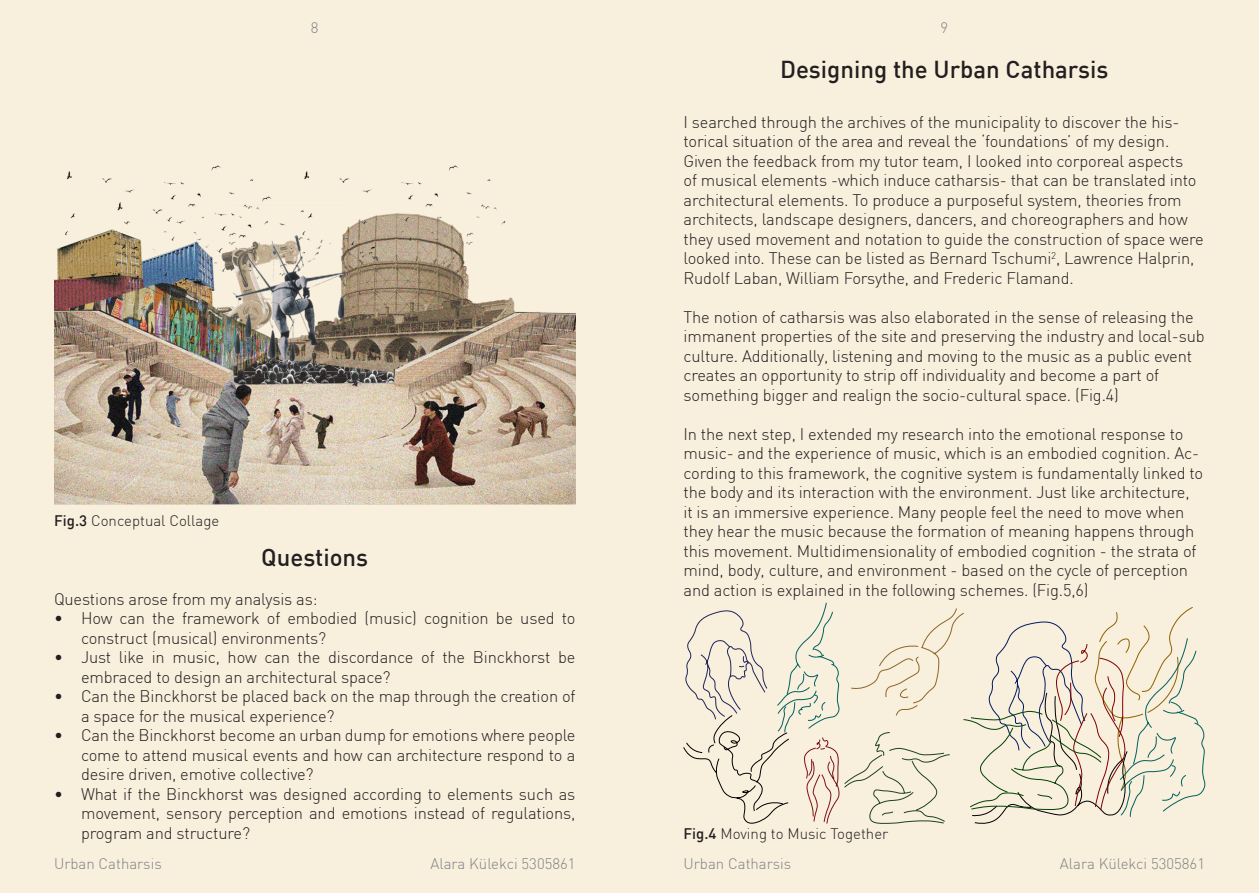
<style>
.page{position:relative;width:1259px;height:893px;background:#fff}
.page>*{position:absolute;margin:0;border:0;box-sizing:border-box;transform-origin:0 0}
.t1{font:500 24px "DIN";color:#231f20}
.t2{font:300 16.5px/19.5px "DIN";letter-spacing:-.01em;color:#231f20}
.t3{font:300 15px "DIN";color:#808285}
.t4{font:300 15px "DIN";color:#231f20}
.s1{font-weight:500}
</style>
<div class="page">
<div style="left:0;top:0;width:629px;height:893px;background:#f9efdd"></div>
<div style="left:629px;top:0;width:630px;height:893px;background:#f9efdd"></div>
<img style="left:54px;top:165px;width:521px;height:340px">
<svg style="left:683px;top:602px;width:523px;height:222px"></svg>
<p class="t3" style="left:311px;top:18px;width:9px">8</p>
<p class="t3" style="left:940px;top:18px;width:9px">9</p>
<p class="t4" style="left:54px;top:512px;width:167px"><span class="s1">Fig.3</span> Conceptual Collage</p>
<p class="t1" style="left:261px;top:541px;width:108px">Questions</p>
<p class="t2" style="left:54px;top:589px;width:265px">Questions arose from my analysis as:</p>
<p class="t2" style="left:81px;top:608px;width:496px;text-indent:-27px">• How can the framework of embodied (music) cognition be used to construct (musical) environments?</p>
<p class="t2" style="left:81px;top:647px;width:496px;text-indent:-27px">• Just like in music, how can the discordance of the Binckhorst be embraced to design an architectural space?</p>
<p class="t2" style="left:81px;top:686px;width:496px;text-indent:-27px">• Can the Binckhorst be placed back on the map through the creation of a space for the musical experience?</p>
<p class="t2" style="left:81px;top:725px;width:496px;text-align:justify;text-indent:-27px">• Can the Binckhorst become an urban dump for emotions where people come to attend musical events and how can architecture respond to a desire driven, emotive collective?</p>
<p class="t2" style="left:81px;top:784px;width:496px;text-align:justify;text-indent:-27px">• What if the Binckhorst was designed according to elements such as movement, sensory perception and emotions instead of regulations, program and structure?</p>
<p class="t1" style="left:780px;top:54px;width:330px">Designing the Urban Catharsis</p>
<p class="t2" style="left:683px;top:112px;width:522px">I searched through the archives of the municipality to discover the his&shy;torical situation of the area and reveal the ‘foundations’ of my design.<br>Given the feedback from my tutor team, I looked into corporeal aspects<br>of musical elements -which induce catharsis- that can be translated into architectural elements. To produce a purposeful system, theories from architects, landscape designers, dancers, and choreographers and how they used movement and notation to guide the construction of space were looked into. These can be listed as Bernard Tschumi<sup>2</sup>, Lawrence Halprin, Rudolf Laban, William Forsythe, and Frederic Flamand.</p>
<p class="t2" style="left:683px;top:307px;width:523px">The notion of catharsis was also elaborated in the sense of releasing the immanent properties of the site and preserving the industry and local-sub culture. Additionally, listening and moving to the music as a public event creates an opportunity to strip off individuality and become a part of something bigger and realign the socio-cultural space. (Fig.4)</p>
<p class="t2" style="left:683px;top:424px;width:521px">In the next step, I extended my research into the emotional response to music- and the experience of music, which is an embodied cognition. Ac&shy;cording to this framework, the cognitive system is fundamentally linked to the body and its interaction with the environment. Just like architecture,<br>it is an immersive experience. Many people feel the need to move when they hear the music because the formation of meaning happens through this movement. Multidimensionality of embodied cognition - the strata of mind, body, culture, and environment - based on the cycle of perception and action is explained in the following schemes. (Fig.5,6)</p>
<p class="t4" style="left:683px;top:824px;width:206px"><span class="s1">Fig.4</span> Moving to Music Together</p>
<p class="t3" style="left:54px;top:854px;width:109px">Urban Catharsis</p>
<p class="t3" style="left:430px;top:854px;width:147px">Alara Külekci 5305861</p>
<p class="t3" style="left:683px;top:854px;width:109px">Urban Catharsis</p>
<p class="t3" style="left:1060px;top:854px;width:147px">Alara Külekci 5305861</p>
</div>
